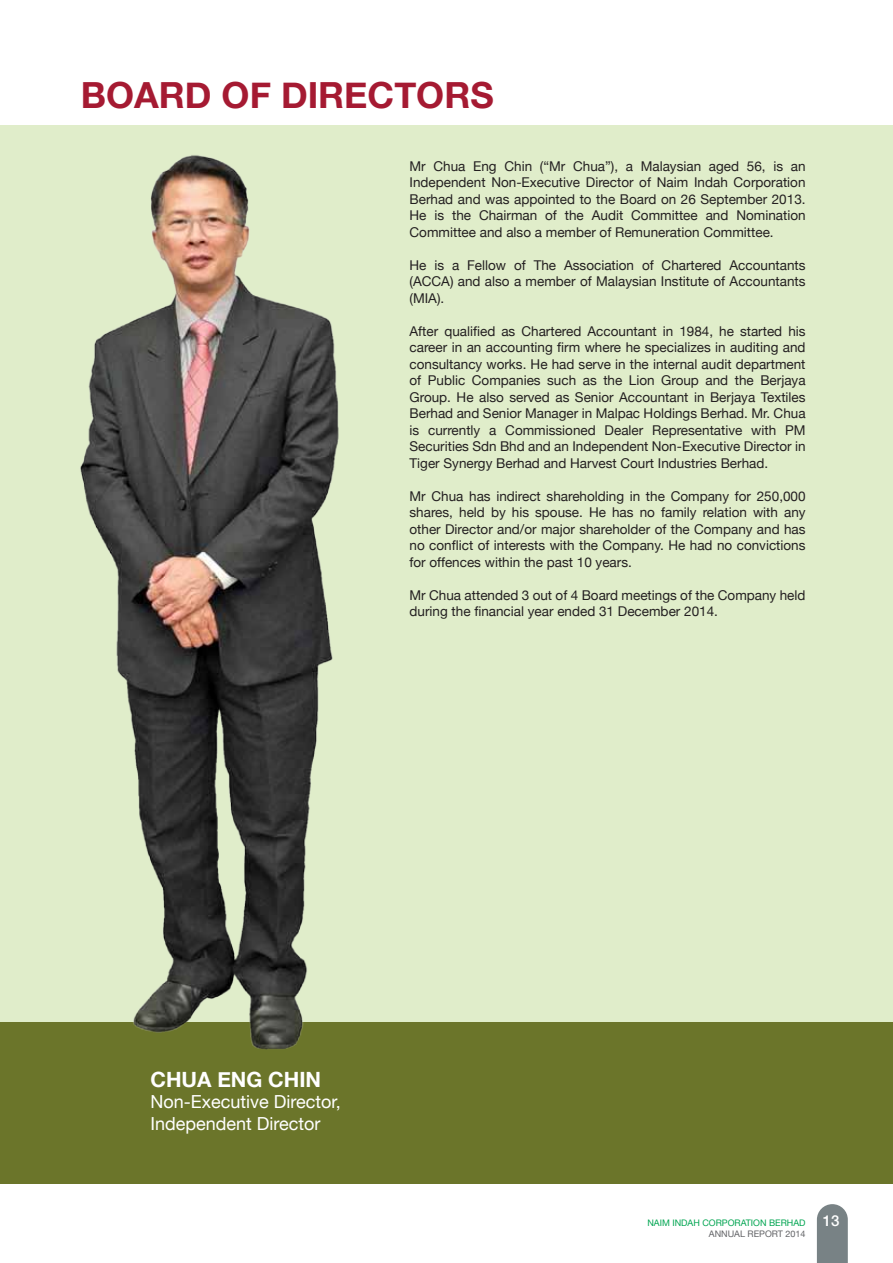
<style>
.page{position:relative;width:893px;height:1263px;background:#fff}
.page>*{position:absolute;margin:0;border:0;box-sizing:border-box;transform-origin:0 0}
.t1{font:700 36px "Helvetica Neue";color:#a51a32}
.t2{font:700 21px "Helvetica Neue";color:#fff}
.t3{font:18px/21.6px "Helvetica Neue";color:#fff}
.t4{font:500 15px "Helvetica Neue";color:#fff}
.t5{font:13.5px/16.5px "Helvetica Neue";color:#231f20;text-align:justify}
.t6{font:9px "Helvetica Neue";color:#00a551}
.t7{font:9px "Helvetica Neue";color:#626366}
</style>
<div class="page">
<svg style="left:817px;top:1204px;width:31px;height:59px;background:#80898c"></svg>
<div style="left:0;top:126px;width:893px;height:896px;background:#e0edca"></div>
<div style="left:0;top:1022px;width:893px;height:162px;background:#6b752a"></div>
<img style="left:80px;top:155px;width:259px;height:895px">
<h1 class="t1" style="left:81px;top:72px;width:414px">BOARD OF DIRECTORS</h1>
<p class="t5" style="left:410px;top:158px;width:398px">Mr Chua Eng Chin (“Mr Chua”), a Malaysian aged 56, is an Independent Non-Executive Director of Naim Indah Corporation Berhad and was appointed to the Board on 26 September 2013.<br>He is the Chairman of the Audit Committee and Nomination Committee and also a member of Remuneration Committee.</p>
<p class="t5" style="left:410px;top:257px;width:398px">He is a Fellow of The Association of Chartered Accountants (ACCA) and also a member of Malaysian Institute of Accountants (MIA).</p>
<p class="t5" style="left:410px;top:323px;width:398px">After qualified as Chartered Accountant in 1984, he started his career in an accounting firm where he specializes in auditing and consultancy works. He had serve in the internal audit department of Public Companies such as the Lion Group and the Berjaya Group. He also served as Senior Accountant in Berjaya Textiles Berhad and Senior Manager in Malpac Holdings Berhad. Mr. Chua is currently a Commissioned Dealer Representative with PM Securities Sdn Bhd and an Independent Non-Executive Director in Tiger Synergy Berhad and Harvest Court Industries Berhad.</p>
<p class="t5" style="left:410px;top:488px;width:398px">Mr Chua has indirect shareholding in the Company for 250,000 shares, held by his spouse. He has no family relation with any other Director and/or major shareholder of the Company and has no conflict of interests with the Company. He had no convictions for offences within the past 10 years.</p>
<p class="t5" style="left:410px;top:587px;width:397px">Mr Chua attended 3 out of 4 Board meetings of the Company held during the financial year ended 31 December 2014.</p>
<h2 class="t2" style="left:150px;top:1066px;width:172px">CHUA ENG CHIN</h2>
<h3 class="t3" style="left:150px;top:1091px;width:192px">Non-Executive Director,<br>Independent Director</h3>
<p class="t6" style="left:647px;top:1217px;width:160px">NAIM INDAH CORPORATION BERHAD</p>
<p class="t7" style="left:709px;top:1228px;width:98px">ANNUAL REPORT 2014</p>
<p class="t4" style="left:823px;top:1212px;width:18px">13</p>
</div>
